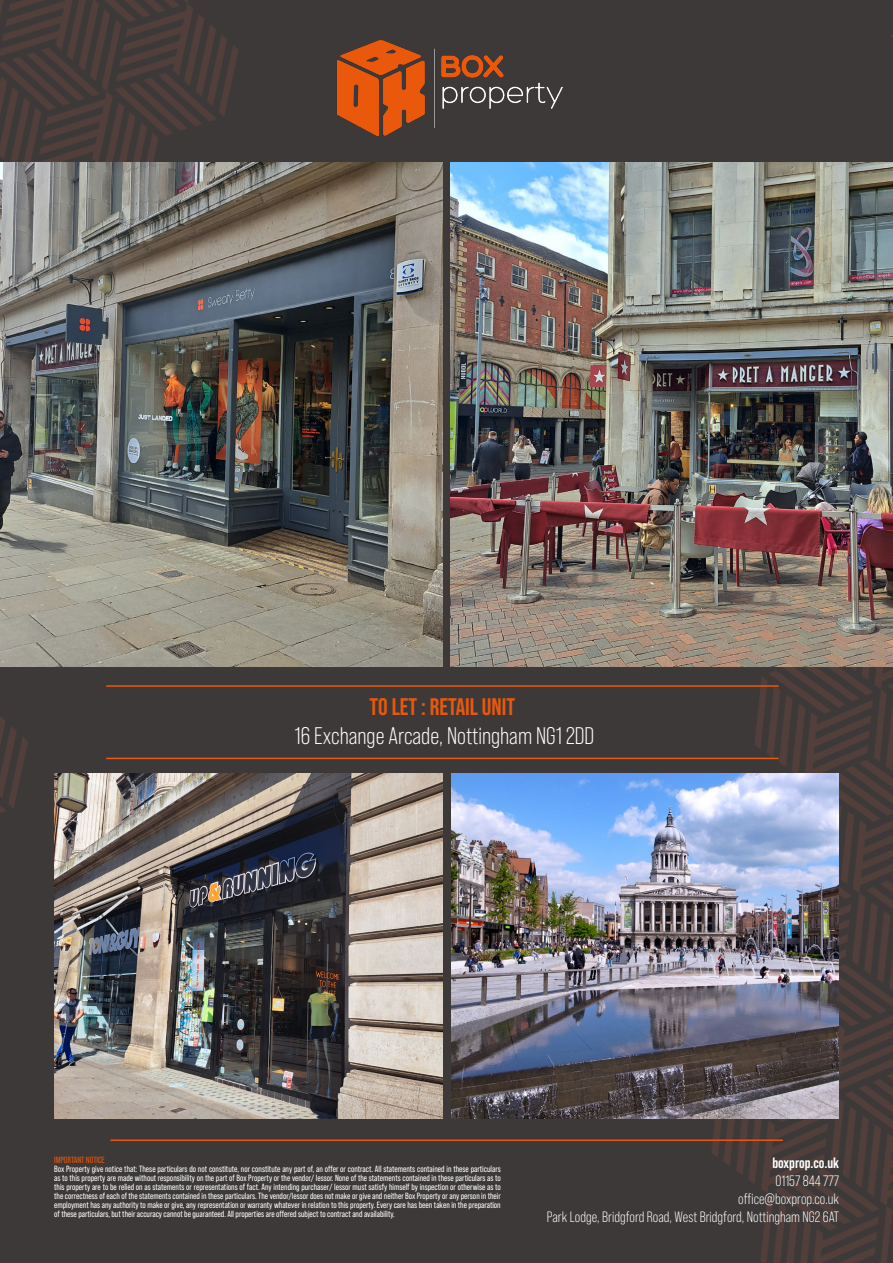
<style>
.page{position:relative;width:893px;height:1263px;background:#3d3939}
.page>*{position:absolute;margin:0;border:0;box-sizing:border-box;transform-origin:0 0}
.t1{font:24px "Bebas Neue Pro";color:#fff}
.t2{font:700 24px "Bebas Neue Pro";color:#ea580c}
.t3{font:15px "Bebas Neue Pro";color:#fff}
.t4{font:700 15px "Bebas Neue Pro";color:#fff}
.t5{font:9px/9px "Bebas Neue Pro";color:#fff;text-align:justify}
.t6{font:9px "Bebas Neue Pro";color:#ea580c}
</style>
<div class="page">
<img style="left:0;top:0;width:296px;height:813px">
<img style="left:621px;top:35px;width:272px;height:1228px">
<hr style="left:111px;top:1139px;width:671px;height:2px;background:#ea580c">
<img style="left:336px;top:40px;width:227px;height:97px">
<img style="left:54px;top:773px;width:388px;height:346px">
<img style="left:452px;top:773px;width:386px;height:346px">
<hr style="left:107px;top:758px;width:671px;height:1px;background:#ea580c">
<hr style="left:107px;top:685px;width:671px;height:2px;background:#ea580c">
<img style="left:451px;top:162px;width:442px;height:505px">
<img style="left:0;top:162px;width:442px;height:505px">
<p class="t2" style="left:370px;top:693px;width:147px">TO LET : RETAIL UNIT</p>
<p class="t1" style="left:295px;top:722px;width:301px">16 Exchange Arcade, Nottingham NG1 2DD</p>
<p class="t6" style="left:54px;top:1155px;width:52px">IMPORTANT NOTICE</p>
<p class="t5" style="left:54px;top:1165px;width:448px">Box Property give notice that: These particulars do not constitute, nor constitute any part of, an offer or contract. All statements contained in these particulars as to this property are made without responsibility on the part of Box Property or the vendor/ lessor. None of the statements contained in these particulars as to this property are to be relied on as statements or representations of fact. Any intending purchaser/ lessor must satisfy himself by inspection or otherwise as to the correctness of each of the statements contained in these particulars. The vendor/lessor does not make or give and neither Box Property or any person in their employment has any authority to make or give, any representation or warranty whatever in relation to this property. Every care has been taken in the preparation of these particulars, but their accuracy cannot be guaranteed. All properties are offered subject to contract and availability.</p>
<p class="t4" style="left:772px;top:1154px;width:68px">boxprop.co.uk</p>
<p class="t3" style="left:775px;top:1173px;width:65px">01157 844 777</p>
<p class="t3" style="left:738px;top:1191px;width:102px">office@boxprop.co.uk</p>
<p class="t3" style="left:547px;top:1209px;width:294px">Park Lodge, Bridgford Road, West Bridgford, Nottingham NG2 6AT</p>
</div>
